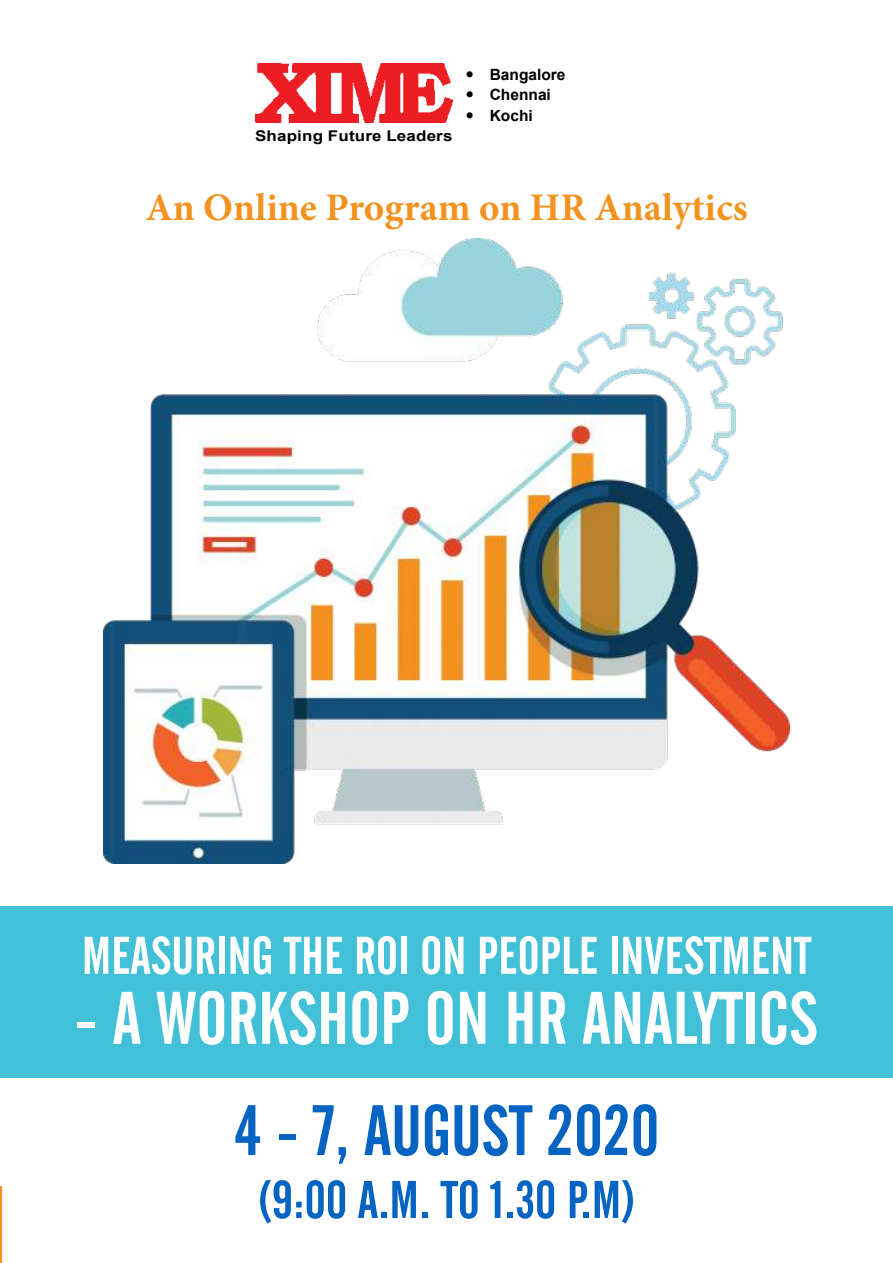
<style>
.page{position:relative;width:893px;height:1263px;background:#fff}
.page>*{position:absolute;margin:0;border:0;box-sizing:border-box;transform-origin:0 0}
.t1{font:73.5px "Alternate Gothic No 2 BT";color:#fff}
.t2{font:70.5px "Alternate Gothic No 2 BT";color:#0563c1}
.t3{font:52.5px "Alternate Gothic No 2 BT";color:#fff}
.t4{font:52.5px "Alternate Gothic No 2 BT";color:#0563c1}
.t5{font:700 39px "Minion Pro";color:#f49220}
.t6{font:700 15.45px/20.2px "Arial";color:#000}
.t7{font:700 14.7px "Arial";letter-spacing:.01em;color:#000;scale:1.15 1}
</style>
<div class="page">
<div style="left:0;top:906px;width:893px;height:171px;background:#41c0d8"></div>
<hr style="left:0;top:1187px;width:1px;height:76px;background:#f49120">
<img style="left:255px;top:64px;width:197px;height:59px">
<img style="left:104px;top:238px;width:685px;height:625px">
<p class="t7" style="left:255px;top:125px;width:173px">Shaping Future Leaders</p>
<p class="t6" style="left:490px;top:65px;width:77px">Bangalore<br>Chennai<br>Kochi</p>
<p class="t5" style="left:146px;top:180px;width:604px">An Online Program on HR Analytics</p>
<p class="t3" style="left:82px;top:926px;width:731px">MEASURING THE ROI ON PEOPLE INVESTMENT</p>
<h1 class="t1" style="left:75px;top:977px;width:744px">- A WORKSHOP ON HR ANALYTICS</h1>
<h2 class="t2" style="left:234px;top:1091px;width:427px">4 - 7, AUGUST 2020</h2>
<p class="t4" style="left:257px;top:1170px;width:380px">(9:00 A.M. TO 1.30 P.M)</p>
</div>
